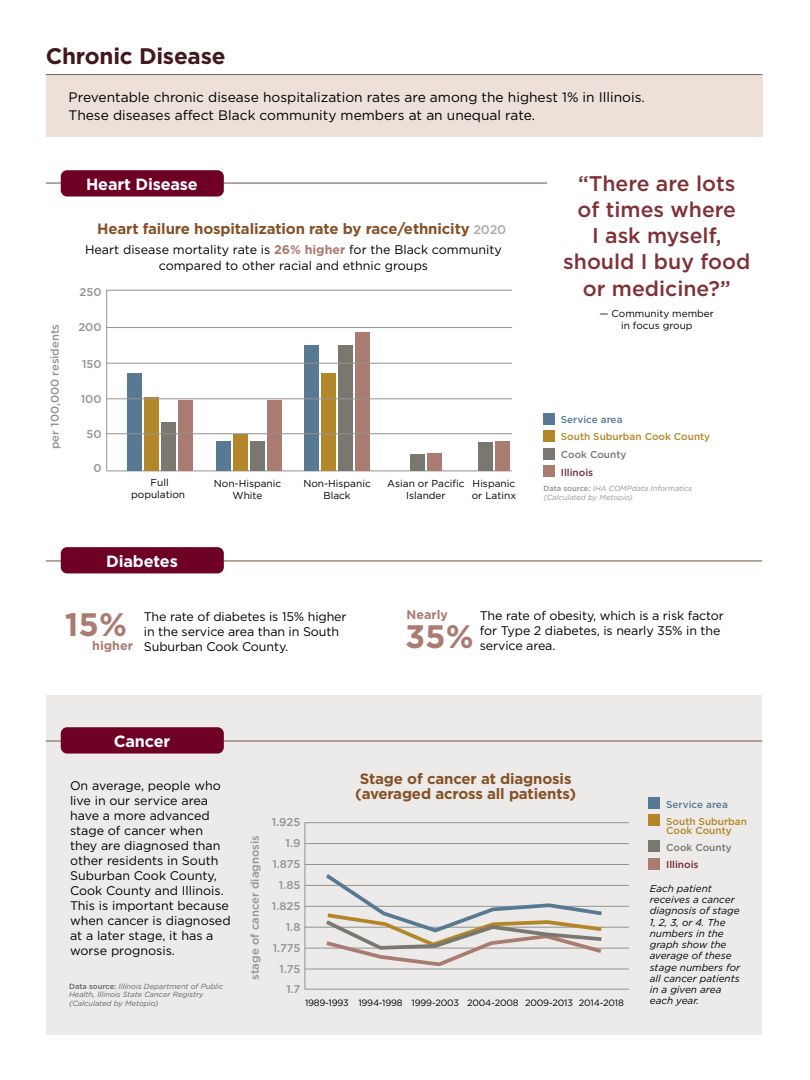
<style>
.page{position:relative;width:810px;height:1080px;background:#fff}
.page>*{position:absolute;margin:0;border:0;box-sizing:border-box;transform-origin:0 0}
.t1{font:700 32.5px "Gotham";color:#aa7b71}
.t2{font:700 22.5px "Gotham";letter-spacing:-.01em;color:#43181d}
.t3{font:500 21.25px/26.2px "Gotham";color:#803136;text-align:center}
.t4{font:700 16.25px "Gotham";letter-spacing:-.01em;color:#fff}
.t5{font:700 15px/15.9px "Gotham";letter-spacing:-.01em;color:#855228;text-align:center}
.t6{font:13.75px/17.5px "Gotham";color:#000}
.t7{font:12.5px/15px "Gotham";color:#000}
.t8{font:700 12.5px "Gotham";color:#aa7b71}
.t9{font:500 11.25px "Gotham";color:#939393}
.t10{font:10.12px/12.4px "Gotham";color:#000;text-align:center}
.t11{font:italic 10px/11.2px "Gotham";color:#000}
.t12{font:500 10px/9.8px "Gotham";color:#b38729}
.t13{font:10px/12.5px "Gotham";color:#000;text-align:center}
.t14{font:500 10px "Gotham";color:#587992}
.t15{font:500 10px "Gotham";color:#7a7770}
.t16{font:500 10px "Gotham";color:#762935}
.t17{font:9.12px "Gotham";letter-spacing:-.02em;color:#000}
.t18{font:italic 7.5px/8.8px "Gotham";color:#636363}
.t19{font:italic 7.5px/8.8px "Gotham";color:#939393}
.s1{font-weight:500;font-size:12.5px;color:#aaa}
.s2{font-weight:700;color:#aa7b71}
.s3{font-weight:500;font-style:normal}
</style>
<div class="page">
<div style="left:46px;top:696px;width:716px;height:339px;background:#ecebe9"></div>
<hr style="left:46px;top:182px;width:501px;height:2px;background:#927164">
<hr style="left:46px;top:560px;width:716px;height:2px;background:#927164">
<hr style="left:46px;top:740px;width:716px;height:2px;background:#927164">
<hr style="left:46px;top:74px;width:716px;height:1px;background:#7a7770">
<hr style="left:107px;top:290px;width:1px;height:180px;background:#939393">
<div style="left:46px;top:75px;width:716px;height:62px;background:#ece0d9"></div>
<div style="left:544px;top:448px;width:11px;height:11px;background:#7a7770"></div>
<div style="left:544px;top:430px;width:11px;height:12px;background:#b38729"></div>
<div style="left:544px;top:413px;width:11px;height:11px;background:#587992"></div>
<div style="left:544px;top:466px;width:11px;height:11px;background:#aa7b71"></div>
<hr style="left:106px;top:471px;width:406px;height:1px;background:#939393">
<div style="left:61px;top:170px;width:163px;height:27px;background:#6f0025;border-radius:6px"></div>
<div style="left:61px;top:547px;width:163px;height:26px;background:#6f0025;border-radius:6px"></div>
<div style="left:61px;top:727px;width:163px;height:27px;background:#6f0025;border-radius:6px"></div>
<div style="left:127px;top:374px;width:15px;height:97px;background:#587992"></div>
<div style="left:144px;top:397px;width:15px;height:74px;background:#b38729"></div>
<div style="left:161px;top:422px;width:15px;height:49px;background:#7a7770"></div>
<div style="left:178px;top:401px;width:15px;height:70px;background:#aa7b71"></div>
<div style="left:216px;top:441px;width:15px;height:30px;background:#587992"></div>
<div style="left:233px;top:434px;width:15px;height:37px;background:#b38729"></div>
<div style="left:250px;top:442px;width:15px;height:29px;background:#7a7770"></div>
<div style="left:267px;top:401px;width:15px;height:70px;background:#aa7b71"></div>
<div style="left:304px;top:345px;width:15px;height:126px;background:#587992"></div>
<div style="left:321px;top:374px;width:15px;height:97px;background:#b38729"></div>
<div style="left:338px;top:345px;width:15px;height:126px;background:#7a7770"></div>
<div style="left:355px;top:332px;width:15px;height:139px;background:#aa7b71"></div>
<div style="left:410px;top:454px;width:15px;height:17px;background:#7a7770"></div>
<div style="left:427px;top:454px;width:15px;height:17px;background:#aa7b71"></div>
<div style="left:478px;top:443px;width:15px;height:28px;background:#7a7770"></div>
<div style="left:495px;top:442px;width:15px;height:29px;background:#aa7b71"></div>
<hr style="left:305px;top:823px;width:1px;height:166px;background:#939393">
<hr style="left:305px;top:822px;width:324px;height:1px;background:#939393">
<hr style="left:305px;top:843px;width:324px;height:1px;background:#939393">
<hr style="left:305px;top:864px;width:324px;height:1px;background:#939393">
<hr style="left:305px;top:885px;width:324px;height:1px;background:#939393">
<hr style="left:305px;top:906px;width:324px;height:1px;background:#939393">
<hr style="left:305px;top:927px;width:324px;height:1px;background:#939393">
<hr style="left:305px;top:948px;width:324px;height:1px;background:#939393">
<hr style="left:305px;top:969px;width:324px;height:1px;background:#939393">
<hr style="left:305px;top:989px;width:324px;height:1px;background:#939393">
<div style="left:649px;top:841px;width:11px;height:11px;background:#7a7770"></div>
<div style="left:649px;top:815px;width:11px;height:11px;background:#b38729"></div>
<div style="left:649px;top:798px;width:11px;height:11px;background:#587992"></div>
<div style="left:649px;top:858px;width:11px;height:11px;background:#aa7b71"></div>
<svg style="left:322px;top:874px;width:284px;height:93px"></svg>
<hr style="left:106px;top:327px;width:406px;height:1px;background:#939393">
<hr style="left:106px;top:290px;width:406px;height:1px;background:#939393">
<hr style="left:106px;top:363px;width:406px;height:1px;background:#939393">
<hr style="left:106px;top:399px;width:406px;height:1px;background:#939393">
<hr style="left:106px;top:434px;width:406px;height:1px;background:#939393">
<p class="t2" style="left:46px;top:41px;width:181px">Chronic Disease</p>
<p class="t6" style="left:69px;top:88px;width:578px">Preventable chronic disease hospitalization rates are among the highest 1% in Illinois.<br>These diseases affect Black community members at an unequal rate.</p>
<p class="t9" style="left:48px;top:449px;width:127px;rotate:-90deg">per 100,000 residents</p>
<p class="t4" style="left:86px;top:173px;width:113px">Heart Disease</p>
<p class="t5" style="left:97px;top:221px;width:410px">Heart failure hospitalization rate by race/ethnicity <span class="s1">2020</span></p>
<p class="t7" style="left:85px;top:241px;width:418px;line-height:16.2px;text-align:center">Heart disease mortality rate is <span class="s2">26% higher</span> for the Black community compared to other racial and ethnic groups</p>
<p class="t9" style="left:80px;top:285px;width:24px">250</p>
<p class="t9" style="left:78px;top:320px;width:25px">200</p>
<p class="t9" style="left:82px;top:357px;width:21px">150</p>
<p class="t9" style="left:81px;top:392px;width:22px">100</p>
<p class="t9" style="left:86px;top:427px;width:17px">50</p>
<p class="t9" style="left:93px;top:461px;width:10px">0</p>
<p class="t10" style="left:151px;top:476px;width:20px">Full</p>
<p class="t10" style="left:131px;top:488px;width:56px">population</p>
<p class="t10" style="left:214px;top:477px;width:69px">Non-Hispanic<br>White</p>
<p class="t10" style="left:303px;top:477px;width:69px">Non-Hispanic<br>Black</p>
<p class="t10" style="left:387px;top:477px;width:79px">Asian or Pacific<br>Islander</p>
<p class="t10" style="left:472px;top:477px;width:46px;text-align:left">Hispanic or Latinx</p>
<p class="t4" style="left:106px;top:550px;width:73px">Diabetes</p>
<p class="t3" style="left:563px;top:170px;width:189px">“There are lots<br>of times where<br>I ask myself, should I buy food or medicine?”</p>
<p class="t13" style="left:600px;top:307px;width:116px">— Community member in focus group</p>
<p class="t14" style="left:561px;top:413px;width:63px">Service area</p>
<p class="t12" style="left:561px;top:432px;width:151px">South Suburban Cook County</p>
<p class="t15" style="left:561px;top:448px;width:67px">Cook County</p>
<p class="t16" style="left:561px;top:465px;width:34px">Illinois</p>
<p class="t19" style="left:544px;top:484px;width:150px"><span class="s3">Data source:</span> IHA COMPdata Informatics (Calculated by Metopio)</p>
<p class="t1" style="left:65px;top:603px;width:64px">15%</p>
<p class="t8" style="left:92px;top:638px;width:42px">higher</p>
<p class="t7" style="left:144px;top:609px;width:204px">The rate of diabetes is 15% higher</p>
<p class="t8" style="left:407px;top:606px;width:43px">Nearly</p>
<p class="t7" style="left:144px;top:624px;width:197px">in the service area than in South<br>Suburban Cook County.</p>
<p class="t1" style="left:405px;top:615px;width:70px">35%</p>
<p class="t7" style="left:480px;top:608px;width:246px">The rate of obesity, which is a risk factor for Type 2 diabetes, is nearly 35% in the</p>
<p class="t7" style="left:480px;top:638px;width:77px">service area.</p>
<p class="t4" style="left:114px;top:730px;width:58px">Cancer</p>
<p class="t7" style="left:70px;top:778px;width:162px">On average, people who live in our service area have a more advanced stage of cancer when they are diagnosed than other residents in South<br>Suburban Cook County,<br>Cook County and Illinois.<br>This is important because when cancer is diagnosed at a later stage, it has a worse prognosis.</p>
<p class="t18" style="left:69px;top:981px;width:156px"><span class="s3">Data source:</span> Illinois Department of Public<br>Health, Illinois State Cancer Registry (Calculated by Metopio)</p>
<p class="t9" style="left:247px;top:980px;width:146px;rotate:-90deg">stage of cancer diagnosis</p>
<p class="t9" style="left:272px;top:814px;width:30px">1.925</p>
<p class="t9" style="left:286px;top:835px;width:16px">1.9</p>
<p class="t9" style="left:272px;top:857px;width:30px">1.875</p>
<p class="t9" style="left:279px;top:878px;width:23px">1.85</p>
<p class="t9" style="left:272px;top:899px;width:30px">1.825</p>
<p class="t9" style="left:286px;top:920px;width:16px">1.8</p>
<p class="t9" style="left:273px;top:941px;width:29px">1.775</p>
<p class="t9" style="left:280px;top:962px;width:22px">1.75</p>
<p class="t9" style="left:286px;top:982px;width:16px">1.7</p>
<p class="t5" style="left:355px;top:770px;width:223px">Stage of cancer at diagnosis (averaged across all patients)</p>
<p class="t17" style="left:305px;top:997px;width:45px">1989-1993</p>
<p class="t17" style="left:358px;top:997px;width:46px">1994-1998</p>
<p class="t17" style="left:412px;top:997px;width:49px">1999-2003</p>
<p class="t17" style="left:467px;top:997px;width:53px">2004-2008</p>
<p class="t17" style="left:525px;top:997px;width:49px">2009-2013</p>
<p class="t17" style="left:579px;top:997px;width:46px">2014-2018</p>
<p class="t14" style="left:666px;top:797px;width:63px">Service area</p>
<p class="t12" style="left:666px;top:816px;width:82px">South Suburban<br>Cook County</p>
<p class="t15" style="left:666px;top:841px;width:67px">Cook County</p>
<p class="t16" style="left:666px;top:858px;width:34px">Illinois</p>
<p class="t11" style="left:650px;top:883px;width:92px">Each patient receives a cancer diagnosis of stage<br>1, 2, 3, or 4. The numbers in the graph show the average of these stage numbers for all cancer patients in a given area each year.</p>
</div>
